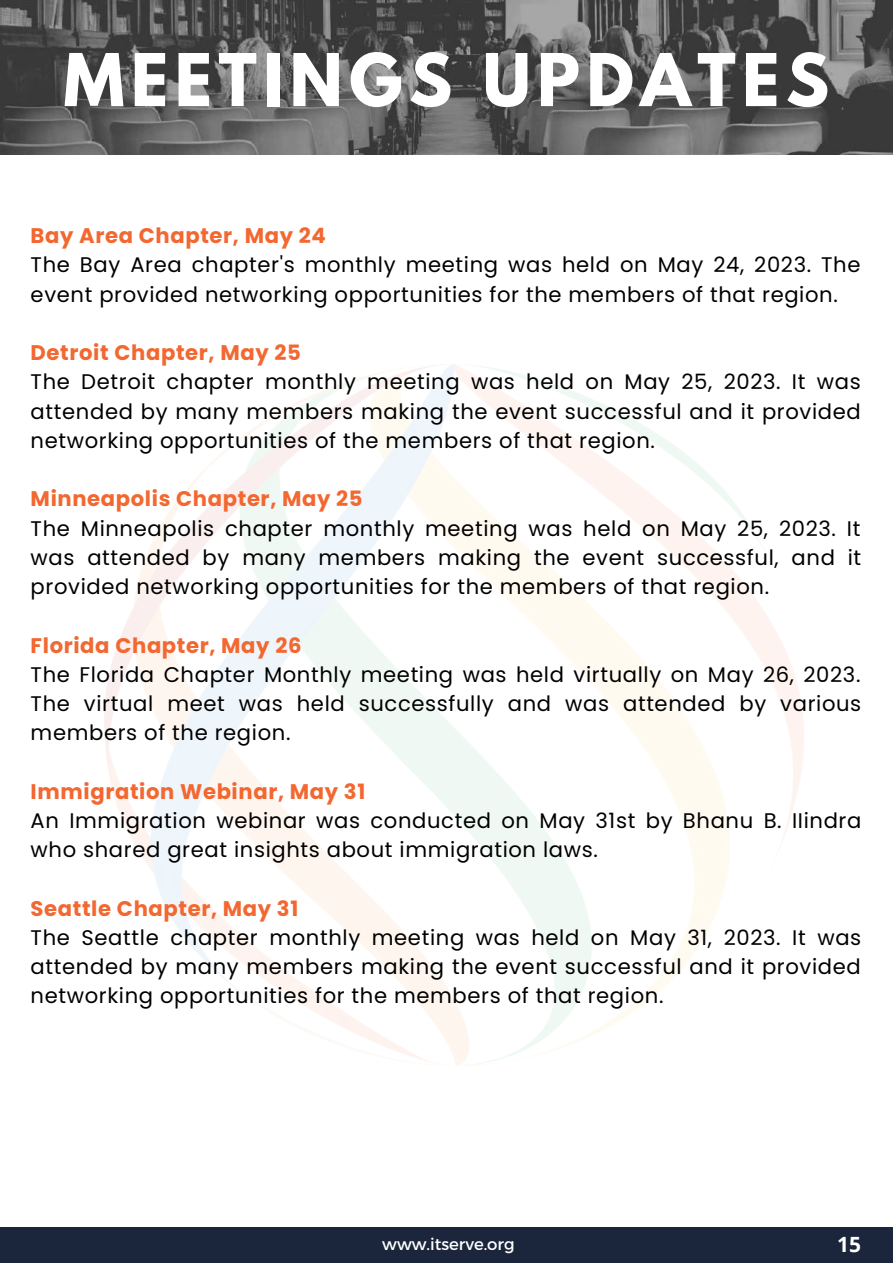
<style>
.page{position:relative;width:893px;height:1264px;background:#fff}
.page>*{position:absolute;margin:0;border:0;box-sizing:border-box;transform-origin:0 0}
.t1{font:700 64.35px "League Spartan";letter-spacing:.1em;color:#fff}
.t2{font:21.15px/29.2px "Poppins";letter-spacing:.03em;color:#000;text-align:justify}
.t3{font:700 21.15px "Poppins";letter-spacing:.03em;color:#f36730}
.t4{font:700 21px "Open Sans";color:#fff}
.t5{font:16.5px "Montserrat";color:#fff}
</style>
<div class="page">
<img style="left:0;top:0;width:892px;height:155px">
<div style="left:0;top:1227px;width:892px;height:35px;background:#1b253c"></div>
<h1 class="t1" style="left:63px;top:48px;width:767px">MEETINGS UPDATES</h1>
<p class="t3" style="left:31px;top:221px;width:297px">Bay Area Chapter, May 24</p>
<p class="t2" style="left:31px;top:250px;width:831px">The Bay Area chapter's monthly meeting was held on May 24, 2023. The event provided networking opportunities for the members of that region.</p>
<p class="t3" style="left:31px;top:338px;width:272px">Detroit Chapter, May 25</p>
<p class="t2" style="left:31px;top:367px;width:831px">The Detroit chapter monthly meeting was held on May 25, 2023. It was attended by many members making the event successful and it provided networking opportunities of the members of that region.</p>
<p class="t3" style="left:31px;top:484px;width:333px">Minneapolis Chapter, May 25</p>
<p class="t2" style="left:31px;top:513px;width:832px">The Minneapolis chapter monthly meeting was held on May 25, 2023. It was attended by many members making the event successful, and it provided networking opportunities for the members of that region.</p>
<p class="t3" style="left:31px;top:630px;width:272px">Florida Chapter, May 26</p>
<p class="t2" style="left:31px;top:659px;width:832px">The Florida Chapter Monthly meeting was held virtually on May 26, 2023.<br>The virtual meet was held successfully and was attended by various members of the region.</p>
<p class="t3" style="left:31px;top:776px;width:336px">Immigration Webinar, May 31</p>
<p class="t2" style="left:31px;top:806px;width:832px">An Immigration webinar was conducted on May 31st by Bhanu B. IIindra who shared great insights about immigration laws.</p>
<p class="t3" style="left:31px;top:893px;width:269px">Seattle Chapter, May 31</p>
<p class="t2" style="left:31px;top:922px;width:832px">The Seattle chapter monthly meeting was held on May 31, 2023. It was attended by many members making the event successful and it provided networking opportunities for the members of that region.</p>
<p class="t5" style="left:382px;top:1233px;width:134px">www.itserve.org</p>
<p class="t4" style="left:837px;top:1229px;width:25px">15</p>
</div>
